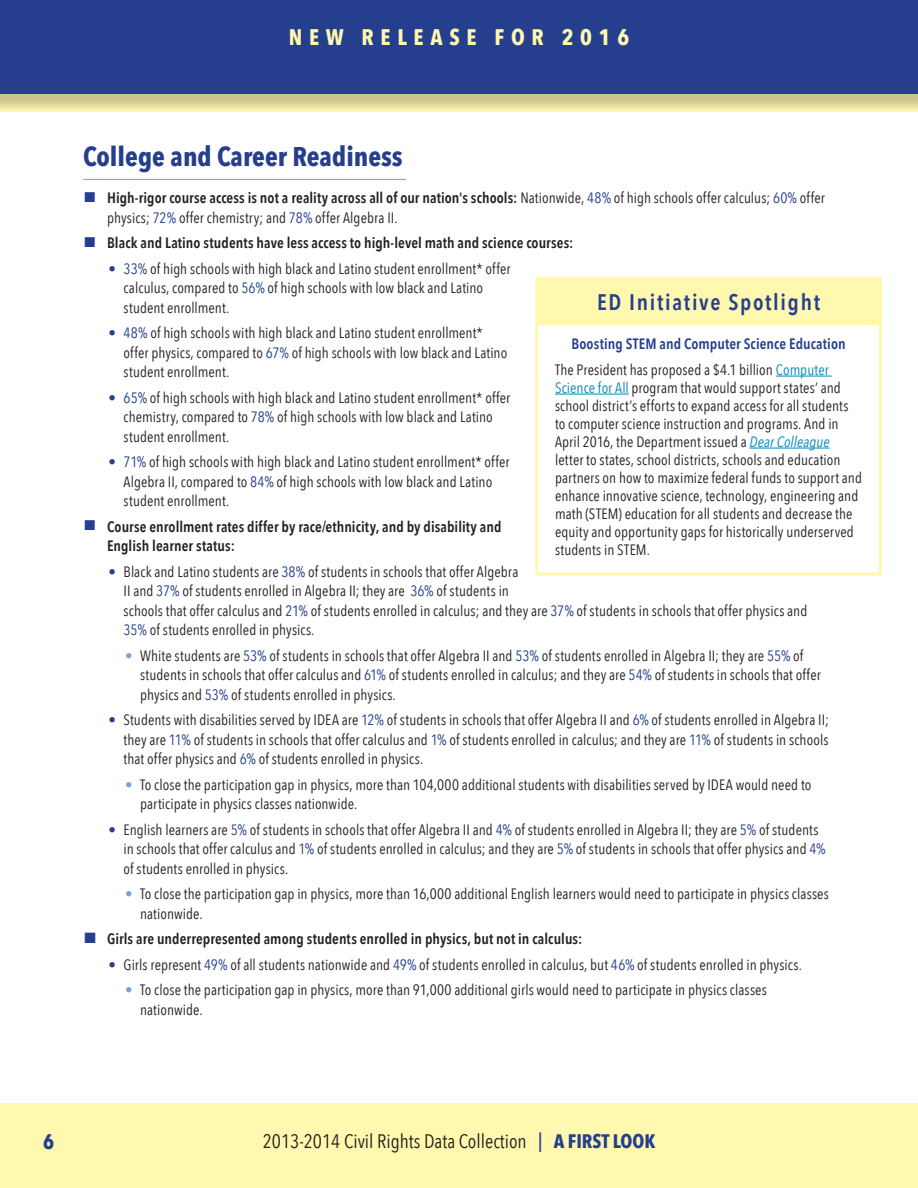
<style>
.page{position:relative;width:918px;height:1188px;background:#fff}
.page>*{position:absolute;margin:0;border:0;box-sizing:border-box;transform-origin:0 0}
.t1{font:700 27px "Avenir Next Condensed";color:#253f8e}
.t2{font:600 22.5px "Avenir Next Condensed";letter-spacing:.075em;color:#253f8e}
.t3{font:700 22.5px "Avenir Next Condensed";letter-spacing:.3em;color:#fff8ae}
.t4{font:700 21px "Avenir Next Condensed";color:#253f8e}
.t5{font:19.5px "Avenir Next Condensed";color:#231f20}
.t6{font:15px/19.5px "Avenir Next Condensed";letter-spacing:.005em;color:#231f20}
.t7{font:600 15px/19.5px "Avenir Next Condensed";letter-spacing:.005em;color:#231f20}
.t8{font:600 15px "Avenir Next Condensed";letter-spacing:.005em;color:#253f8e}
.s1{color:#253f8e}
.s2{font-weight:600}
.s3{color:#7da3d5}
.s4{color:#0088bc}
.s5{font-style:italic;color:#0088bc}
.s6{font-weight:500;color:#253f8e}
.s7{font-weight:700;color:#253f8e}
</style>
<div class="page">
<div style="left:0;top:1103px;width:918px;height:85px;background:#fff8ae"></div>
<div style="left:0;top:0;width:918px;height:113px;background:#231f20;opacity:.25"></div>
<div style="left:0;top:0;width:918px;height:94px;background:#253f8e"></div>
<div style="left:537px;top:280px;width:343px;height:44px;background:#fff8ae"></div>
<div style="left:535px;top:277px;width:347px;height:299px;border:3px solid #fff8ae"></div>
<hr style="left:776px;top:376px;width:56px;height:1px;background:#0088bc">
<hr style="left:555px;top:394px;width:74px;height:1px;background:#0088bc">
<hr style="left:750px;top:448px;width:80px;height:1px;background:#0088bc">
<hr style="left:83px;top:179px;width:323px;height:1px;background:#9b9bc6">
<h2 class="t3" style="left:289px;top:23px;width:342px">NEW RELEASE FOR 2016</h2>
<h2 class="t1" style="left:83px;top:140px;width:321px">College and Career Readiness</h2>
<p class="t6" style="left:107px;top:188px;width:719px;text-indent:-22px"><span class="s1">■</span> <span class="s2">High-rigor course access is not a reality across all of our nation's schools:</span> Nationwide, <span class="s1">48%</span> of high schools offer calculus; <span class="s1">60%</span> offer physics; <span class="s1">72%</span> offer chemistry; and <span class="s1">78%</span> offer Algebra II.</p>
<p class="t7" style="left:85px;top:233px;width:490px"><span class="s1">■</span> Black and Latino students have less access to high-level math and science courses:</p>
<p class="t6" style="left:124px;top:258px;width:388px;text-indent:-15px"><span class="s1">• 33%</span> of high schools with high black and Latino student enrollment* offer calculus, compared to <span class="s1">56%</span> of high schools with low black and Latino student enrollment.</p>
<p class="t6" style="left:124px;top:323px;width:385px;text-indent:-15px"><span class="s1">• 48%</span> of high schools with high black and Latino student enrollment* offer physics, compared to <span class="s1">67%</span> of high schools with low black and Latino student enrollment.</p>
<p class="t6" style="left:124px;top:387px;width:388px;text-indent:-15px"><span class="s1">• 65%</span> of high schools with high black and Latino student enrollment* offer chemistry, compared to <span class="s1">78%</span> of high schools with low black and Latino student enrollment.</p>
<p class="t6" style="left:124px;top:452px;width:387px;text-indent:-15px"><span class="s1">• 71%</span> of high schools with high black and Latino student enrollment* offer<br>Algebra II, compared to <span class="s1">84%</span> of high schools with low black and Latino student enrollment.</p>
<p class="t7" style="left:107px;top:516px;width:396px;text-indent:-22px"><span class="s1">■</span> Course enrollment rates differ by race/ethnicity, and by disability and<br>English learner status:</p>
<p class="t6" style="left:124px;top:561px;width:685px;text-indent:-15px"><span class="s1">•</span> Black and Latino students are <span class="s1">38%</span> of students in schools that offer Algebra<br>II and <span class="s1">37%</span> of students enrolled in Algebra II; they are <span class="s1">36%</span> of students in<br>schools that offer calculus and <span class="s1">21%</span> of students enrolled in calculus; and they are <span class="s1">37%</span> of students in schools that offer physics and <span class="s1">35%</span> of students enrolled in physics.</p>
<p class="t6" style="left:140px;top:645px;width:682px;text-indent:-15px"><span class="s3">•</span> White students are <span class="s1">53%</span> of students in schools that offer Algebra II and <span class="s1">53%</span> of students enrolled in Algebra II; they are <span class="s1">55%</span> of students in schools that offer calculus and <span class="s1">61%</span> of students enrolled in calculus; and they are <span class="s1">54%</span> of students in schools that offer physics and <span class="s1">53%</span> of students enrolled in physics.</p>
<p class="t6" style="left:124px;top:710px;width:707px;text-align:justify;text-indent:-15px"><span class="s1">•</span> Students with disabilities served by IDEA are <span class="s1">12%</span> of students in schools that offer Algebra II and <span class="s1">6%</span> of students enrolled in Algebra II; they are <span class="s1">11%</span> of students in schools that offer calculus and <span class="s1">1%</span> of students enrolled in calculus; and they are <span class="s1">11%</span> of students in schools that offer physics and <span class="s1">6%</span> of students enrolled in physics.</p>
<p class="t6" style="left:140px;top:774px;width:673px;text-indent:-15px"><span class="s3">•</span> To close the participation gap in physics, more than 104,000 additional students with disabilities served by IDEA would need to participate in physics classes nationwide.</p>
<p class="t6" style="left:124px;top:819px;width:704px;text-indent:-15px"><span class="s1">•</span> English learners are <span class="s1">5%</span> of students in schools that offer Algebra II and <span class="s1">4%</span> of students enrolled in Algebra II; they are <span class="s1">5%</span> of students in schools that offer calculus and <span class="s1">1%</span> of students enrolled in calculus; and they are <span class="s1">5%</span> of students in schools that offer physics and <span class="s1">4% </span>of students enrolled in physics.</p>
<p class="t6" style="left:140px;top:884px;width:690px;text-indent:-15px"><span class="s3">•</span> To close the participation gap in physics, more than 16,000 additional English learners would need to participate in physics classes nationwide.</p>
<p class="t7" style="left:85px;top:929px;width:499px"><span class="s1">■</span> Girls are underrepresented among students enrolled in physics, but not in calculus:</p>
<p class="t6" style="left:109px;top:954px;width:695px"><span class="s1">•</span> Girls represent <span class="s1">49%</span> of all students nationwide and <span class="s1">49%</span> of students enrolled in calculus, but <span class="s1">46%</span> of students enrolled in physics.</p>
<p class="t6" style="left:140px;top:980px;width:628px;text-indent:-15px"><span class="s3">•</span> To close the participation gap in physics, more than 91,000 additional girls would need to participate in physics classes nationwide.</p>
<h3 class="t2" style="left:597px;top:283px;width:224px">ED Initiative Spotlight</h3>
<p class="t8" style="left:572px;top:331px;width:276px">Boosting STEM and Computer Science Education</p>
<p class="t6" style="left:555px;top:360px;width:309px;line-height:18px">The President has proposed a $4.1 billion <span class="s4">Computer Science for All</span> program that would support states’ and school district’s efforts to expand access for all students to computer science instruction and programs. And in April 2016, the Department issued a <span class="s5">Dear Colleague<br></span>letter to states, school districts, schools and education partners on how to maximize federal funds to support and enhance innovative science, technology, engineering and math (STEM) education for all students and decrease the equity and opportunity gaps for historically underserved students in STEM.</p>
<h3 class="t4" style="left:43px;top:1129px;width:13px">6</h3>
<h3 class="t5" style="left:263px;top:1125px;width:394px">2013-2014 Civil Rights Data Collection <span class="s6">|</span> <span class="s7">A FIRST LOOK</span></h3>
</div>
